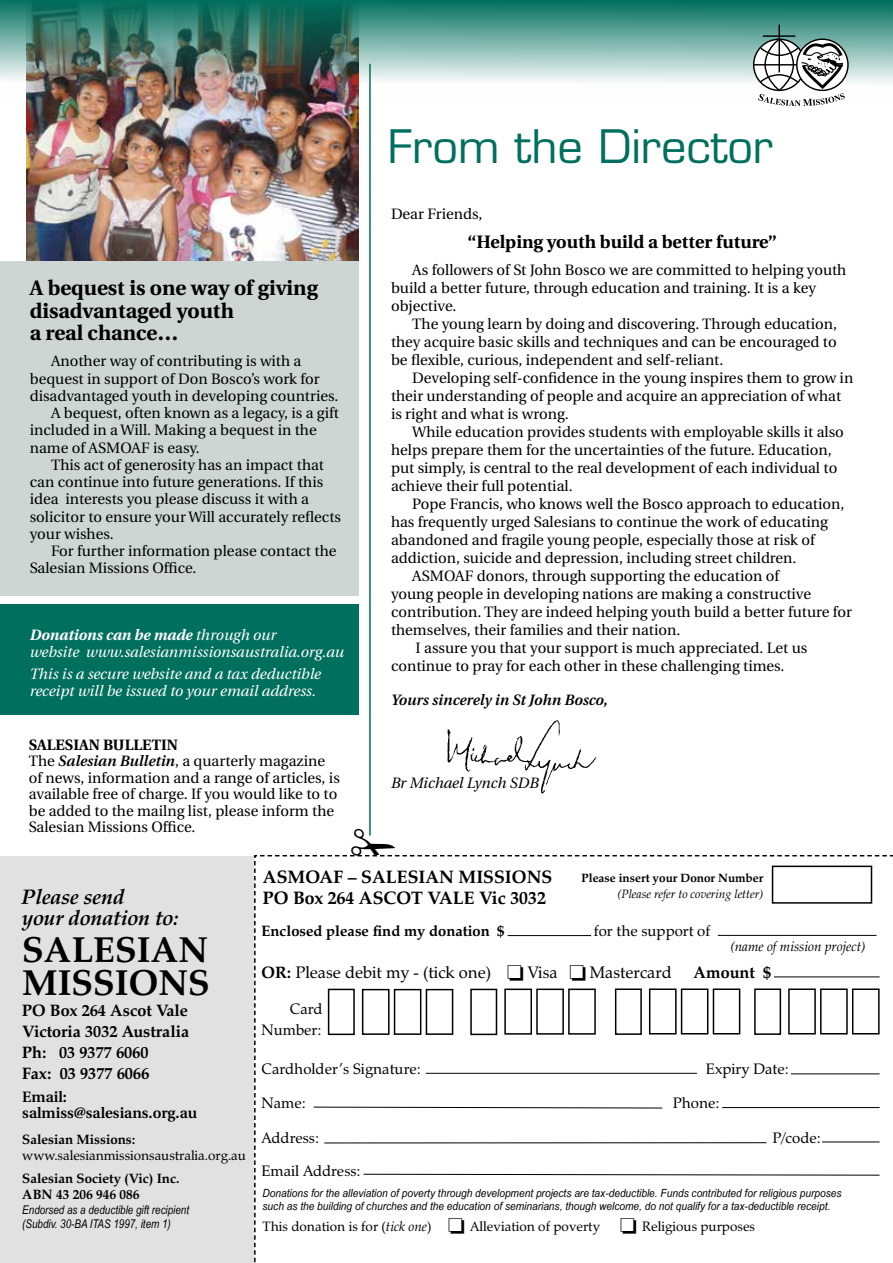
<style>
.page{position:relative;width:893px;height:1263px;background:#fff}
.page>*{position:absolute;margin:0;border:0;box-sizing:border-box;transform-origin:0 0}
.t1{font:45px "Eurostile";color:#006f5d}
.t2{font:700 36px/33px "Zapf Calligraphic 801 BT";color:#000}
.t3{font:700 21px/22.5px "Utopia";color:#000}
.t4{font:italic 700 21px/21px "Zapf Calligraphic 801 BT";color:#000}
.t5{font:700 18px/21px "Zapf Calligraphic 801 BT";color:#000}
.t6{font:700 18px "Utopia";color:#000}
.t7{font:700 16.5px/21px "Zapf Calligraphic 801 BT";color:#000}
.t8{font:16.5px "Zapf Calligraphic 801 BT";color:#000}
.t9{font:15px/18px "Utopia";color:#000}
.t10{font:italic 15px/16.5px "Utopia";color:#fff}
.t11{font:15px/21px "Zapf Calligraphic 801 BT";color:#000;text-align:right}
.t12{font:600 15px/16.5px "Utopia";color:#000}
.t13{font:700 15px "Zapf Calligraphic 801 BT";color:#000}
.t14{font:italic 600 15px "Utopia";color:#000}
.t15{font:italic 15px "Utopia";color:#000}
.t16{font:13.5px "Zapf Calligraphic 801 BT";color:#000}
.t17{font:700 13.5px/16.2px "Zapf Calligraphic 801 BT";color:#000}
.t18{font:italic 13.5px "Zapf Calligraphic 801 BT";color:#000}
.t19{font:italic 12px/14.4px "Arial Narrow";color:#000}
.t20{font:italic 12px "Zapf Calligraphic 801 BT";color:#000}
.t21{font:700 12px "Zapf Calligraphic 801 BT";color:#000}
.t22{font:italic 11.25px/13.5px "Arial Narrow";color:#000;scale:1.1 1}
.s1{font-weight:700}
.s2{font-weight:600;font-style:italic}
.s3{font-style:italic}
</style>
<div class="page">
<img style="left:26px;top:102px;width:332px;height:158px">
<div style="left:0;top:604px;width:359px;height:111px;background:#006f5d"></div>
<div style="left:0;top:856px;width:254px;height:407px;background:#e1e1e1"></div>
<div style="left:0;top:261px;width:358px;height:335px;background:#cdd6d2"></div>
<img style="left:447px;top:720px;width:150px;height:74px">
<img style="left:0;top:0;width:893px;height:102px">
<svg style="left:754px;top:39px;width:51px;height:51px"></svg>
<hr style="left:778px;top:25px;width:2px;height:47px;background:#000">
<hr style="left:763px;top:35px;width:32px;height:2px;background:#000">
<hr style="left:754px;top:64px;width:43px;height:2px;background:#000">
<svg style="left:758px;top:38px;width:87px;height:68px"></svg>
<hr style="left:369px;top:64px;width:2px;height:772px;background:#006f5d">
<svg style="left:254px;top:828px;width:639px;height:435px"></svg>
<h3 class="t3" style="left:30px;top:277px;width:290px">A bequest is one way of giving disadvantaged youth<br>a real chance…</h3>
<p class="t9" style="left:51px;top:353px;width:252px">Another way of contributing is with a</p>
<p class="t9" style="left:30px;top:370px;width:291px">bequest in support of Don Bosco’s work for</p>
<p class="t9" style="left:30px;top:387px;width:310px">disadvantaged youth in developing countries.</p>
<p class="t9" style="left:51px;top:404px;width:290px">A bequest, often known as a legacy, is a gift</p>
<p class="t9" style="left:30px;top:422px;width:288px">included in a Will. Making a bequest in the</p>
<p class="t9" style="left:30px;top:439px;width:171px">name of ASMOAF is easy.</p>
<p class="t9" style="left:51px;top:456px;width:275px">This act of generosity has an impact that</p>
<p class="t9" style="left:30px;top:473px;width:295px">can continue into future generations. If this</p>
<p class="t9" style="left:30px;top:491px;width:281px">idea interests you please discuss it with a</p>
<p class="t9" style="left:30px;top:508px;width:313px">solicitor to ensure your Will accurately reflects</p>
<p class="t9" style="left:30px;top:525px;width:85px">your wishes.</p>
<p class="t9" style="left:51px;top:542px;width:287px">For further information please contact the</p>
<p class="t9" style="left:30px;top:560px;width:168px">Salesian Missions Office.</p>
<p class="t10" style="left:30px;top:627px;width:316px"><span class="s1">Donations can be made</span> through our<br>website www.salesianmissionsaustralia.org.au</p>
<p class="t10" style="left:30px;top:666px;width:293px">This is a secure website and a tax deductible receipt will be issued to your email address.</p>
<p class="t9" style="left:29px;top:737px;width:313px;line-height:16.5px"><span class="s1">SALESIAN BULLETIN<br></span>The <span class="s2">Salesian Bulletin</span>, a quarterly magazine of news, information and a range of articles, is available free of charge. If you would like to to be added to the mailng list, please inform the Salesian Missions Office.</p>
<h1 class="t1" style="left:388px;top:120px;width:387px">From the Director</h1>
<p class="t9" style="left:391px;top:205px;width:93px">Dear Friends,</p>
<p class="t6" style="left:468px;top:231px;width:310px">“Helping youth build a better future”</p>
<p class="t9" style="left:391px;top:261px;width:457px;text-indent:21px">As followers of St John Bosco we are committed to helping youth build a better future, through education and training. It is a key objective.</p>
<p class="t9" style="left:391px;top:315px;width:447px;text-align:justify;text-indent:21px">The young learn by doing and discovering. Through education, they acquire basic skills and techniques and can be encouraged to be flexible, curious, independent and self-reliant.</p>
<p class="t9" style="left:391px;top:369px;width:464px;text-indent:21px">Developing self-confidence in the young inspires them to grow in their understanding of people and acquire an appreciation of what is right and what is wrong.</p>
<p class="t9" style="left:391px;top:423px;width:454px;text-indent:21px">While education provides students with employable skills it also helps prepare them for the uncertainties of the future. Education, put simply, is central to the real development of each individual to achieve their full potential.</p>
<p class="t9" style="left:412px;top:495px;width:434px">Pope Francis, who knows well the Bosco approach to education,</p>
<p class="t9" style="left:391px;top:513px;width:438px">has frequently urged Salesians to continue the work of educating</p>
<p class="t9" style="left:391px;top:531px;width:425px">abandoned and fragile young people, especially those at risk of</p>
<p class="t9" style="left:391px;top:549px;width:407px">addiction, suicide and depression, including street children.</p>
<p class="t9" style="left:412px;top:567px;width:368px">ASMOAF donors, through supporting the education of</p>
<p class="t9" style="left:391px;top:585px;width:422px">young people in developing nations are making a constructive</p>
<p class="t9" style="left:391px;top:603px;width:463px">contribution. They are indeed helping youth build a better future for</p>
<p class="t9" style="left:391px;top:621px;width:291px">themselves, their families and their nation.</p>
<p class="t9" style="left:416px;top:639px;width:393px">I assure you that your support is much appreciated. Let us</p>
<p class="t9" style="left:391px;top:657px;width:395px">continue to pray for each other in these challenging times.</p>
<p class="t14" style="left:391px;top:692px;width:218px">Yours sincerely in St John Bosco,</p>
<p class="t15" style="left:391px;top:775px;width:149px">Br Michael Lynch SDB</p>
<h3 class="t4" style="left:22px;top:886px;width:158px">Please send<br>your donation to:</h3>
<h2 class="t2" style="left:22px;top:933px;width:189px">SALESIAN<br>MISSIONS</h2>
<p class="t7" style="left:22px;top:1000px;width:168px">PO Box 264 Ascot Vale<br>Victoria 3032 Australia<br>Ph: 03 9377 6060<br>Fax: 03 9377 6066</p>
<p class="t12" style="left:22px;top:1089px;width:176px">Email: salmiss@salesians.org.au</p>
<p class="t17" style="left:22px;top:1131px;width:115px">Salesian Missions:</p>
<p class="t16" style="left:22px;top:1147px;width:225px">www.salesianmissionsaustralia.org.au</p>
<p class="t17" style="left:22px;top:1170px;width:159px">Salesian Society (Vic) Inc.<br>ABN 43 206 946 086</p>
<p class="t19" style="left:22px;top:1202px;width:168px">Endorsed as a deductible gift recipient (Subdiv. 30-BA ITAS 1997, item 1)</p>
<p class="t5" style="left:263px;top:866px;width:291px">ASMOAF – SALESIAN MISSIONS<br>PO Box 264 ASCOT VALE Vic 3032</p>
<p class="t21" style="left:581px;top:870px;width:183px">Please insert your Donor Number</p>
<p class="t20" style="left:618px;top:886px;width:147px">(Please refer to covering letter)</p>
<p class="t13" style="left:261px;top:921px;width:245px">Enclosed please find my donation $</p>
<p class="t11" style="left:594px;top:920px;width:118px">for the support of</p>
<p class="t18" style="left:730px;top:938px;width:137px">(name of mission project)</p>
<p class="t8" style="left:261px;top:962px;width:412px"><span class="s1">OR:</span> Please debit my - (tick one) □ Visa □ Mastercard</p>
<p class="t7" style="left:694px;top:961px;width:79px">Amount $</p>
<p class="t11" style="left:261px;top:998px;width:63px">Card<br>Number:</p>
<p class="t11" style="left:261px;top:1058px;width:161px">Cardholder’s Signature:</p>
<p class="t11" style="left:706px;top:1058px;width:84px">Expiry Date:</p>
<p class="t11" style="left:261px;top:1093px;width:46px">Name:</p>
<p class="t11" style="left:673px;top:1093px;width:48px">Phone:</p>
<p class="t11" style="left:261px;top:1127px;width:59px">Address:</p>
<p class="t11" style="left:772px;top:1127px;width:50px">P/code:</p>
<p class="t11" style="left:261px;top:1160px;width:101px">Email Address:</p>
<p class="t22" style="left:263px;top:1186px;width:528px">Donations for the alleviation of poverty through development projects are tax-deductible. Funds contributed for religious purposes such as the building of churches and the education of seminarians, though welcome, do not qualify for a tax-deductible receipt.</p>
<p class="t16" style="left:263px;top:1218px;width:494px">This donation is for (<span class="s3">tick one</span>) □ Alleviation of poverty □ Religious purposes</p>
</div>
